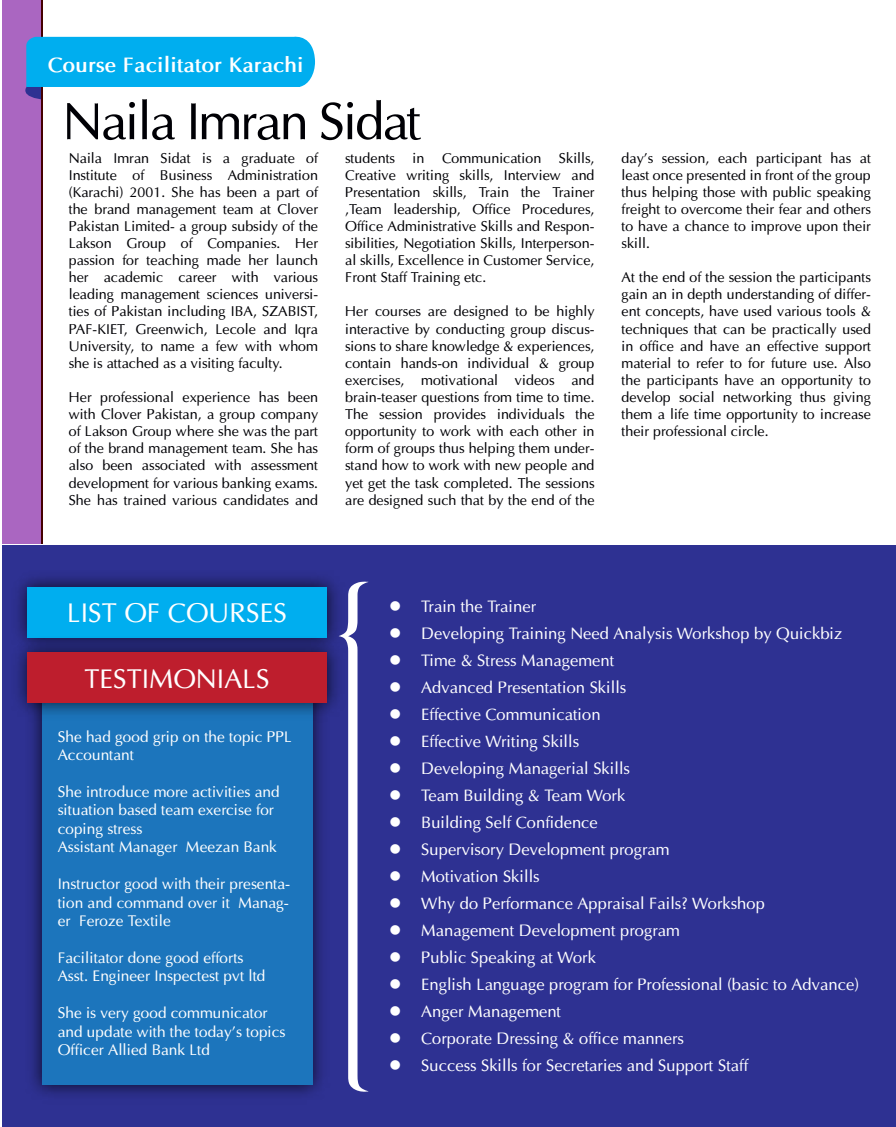
<style>
.page{position:relative;width:896px;height:1127px;background:#fff}
.page>*{position:absolute;margin:0;border:0;box-sizing:border-box;transform-origin:0 0}
.t1{font:52.2px "Optima";letter-spacing:-.04em;color:#000005}
.t2{font:27px "Optima";color:#fff}
.t3{font:700 21px "Optima";color:#fff}
.t4{font:16.5px "Optima";color:#fff}
.t5{font:15.3px/18.5px "Optima";color:#fff}
.t6{font:14.25px/17.1px "Optima";color:#000005;text-align:justify}
</style>
<div class="page">
<div style="left:3px;top:0;width:893px;height:544px;background:#aa66c1"></div>
<div style="left:3px;top:545px;width:893px;height:582px;background:#2e3192"></div>
<svg style="left:41px;top:0;width:3px;height:544px"></svg>
<div style="left:44px;top:0;width:852px;height:544px;background:#fff"></div>
<svg style="left:25px;top:35px;width:290px;height:65px"></svg>
<svg style="left:348px;top:581px;width:21px;height:510px"></svg>
<img style="left:18px;top:576px;width:331px;height:54px">
<div style="left:28px;top:587px;width:299px;height:50px;background:#00aeef"></div>
<img style="left:32px;top:725px;width:290px;height:370px">
<div style="left:42px;top:689px;width:270px;height:396px;background:#1c75bc"></div>
<img style="left:18px;top:630px;width:331px;height:95px">
<div style="left:28px;top:652px;width:299px;height:50px;background:#be1e2d"></div>
<h3 class="t3" style="left:48px;top:52px;width:257px">Course Facilitator Karachi</h3>
<h1 class="t1" style="left:62px;top:90px;width:360px">Naila Imran Sidat</h1>
<p class="t6" style="left:69px;top:149px;width:251px">Naila Imran Sidat is a graduate of Institute of Business Administration (Karachi) 2001. She has been a part of the brand management team at Clover Pakistan Limited- a group subsidy of the Lakson Group of Companies. Her passion for teaching made her launch her academic career with various leading management sciences universi&shy;ties of Pakistan including IBA, SZABIST, PAF-KIET, Greenwich, Lecole and Iqra University, to name a few with whom she is attached as a visiting faculty.</p>
<p class="t6" style="left:69px;top:388px;width:251px">Her professional experience has been with Clover Pakistan, a group company of Lakson Group where she was the part of the brand management team. She has also been associated with assessment development for various banking exams.<br>She has trained various candidates and</p>
<p class="t6" style="left:345px;top:149px;width:251px">students in Communication Skills, Creative writing skills, Interview and Presentation skills, Train the Trainer ,Team leadership, Office Procedures, Office Administrative Skills and Respon&shy;sibilities, Negotiation Skills, Interperson&shy;al skills, Excellence in Customer Service, Front Staff Training etc.</p>
<p class="t6" style="left:345px;top:303px;width:251px">Her courses are designed to be highly interactive by conducting group discus&shy;sions to share knowledge &amp; experiences, contain hands-on individual &amp; group exercises, motivational videos and brain-teaser questions from time to time.<br>The session provides individuals the opportunity to work with each other in form of groups thus helping them under&shy;stand how to work with new people and yet get the task completed. The sessions are designed such that by the end of the</p>
<p class="t6" style="left:621px;top:149px;width:251px">day’s session, each participant has at least once presented in front of the group thus helping those with public speaking freight to overcome their fear and others to have a chance to improve upon their skill.</p>
<p class="t6" style="left:621px;top:269px;width:251px">At the end of the session the participants gain an in depth understanding of differ&shy;ent concepts, have used various tools &amp; techniques that can be practically used in office and have an effective support material to refer to for future use. Also the participants have an opportunity to develop social networking thus giving them a life time opportunity to increase their professional circle.</p>
<h2 class="t2" style="left:67px;top:596px;width:221px">LIST OF COURSES</h2>
<h2 class="t2" style="left:84px;top:662px;width:187px">TESTIMONIALS</h2>
<p class="t5" style="left:58px;top:727px;width:236px">She had good grip on the topic PPL<br>Accountant</p>
<p class="t5" style="left:58px;top:782px;width:223px">She introduce more activities and situation based team exercise for coping stress<br>Assistant Manager Meezan Bank</p>
<p class="t5" style="left:58px;top:874px;width:234px;text-align:justify">Instructor good with their presenta&shy;tion and command over it Manag&shy;er Feroze Textile</p>
<p class="t5" style="left:58px;top:948px;width:209px">Facilitator done good efforts<br>Asst. Engineer Inspectest pvt ltd</p>
<p class="t5" style="left:58px;top:1004px;width:229px">She is very good communicator and update with the today’s topics<br>Officer Allied Bank Ltd</p>
<p class="t4" style="left:389px;top:596px;width:148px">● Train the Trainer</p>
<p class="t4" style="left:389px;top:623px;width:455px">● Developing Training Need Analysis Workshop by Quickbiz</p>
<p class="t4" style="left:389px;top:650px;width:227px">● Time &amp; Stress Management</p>
<p class="t4" style="left:389px;top:677px;width:239px">● Advanced Presentation Skills</p>
<p class="t4" style="left:389px;top:704px;width:213px">● Effective Communication</p>
<p class="t4" style="left:389px;top:731px;width:191px">● Effective Writing Skills</p>
<p class="t4" style="left:389px;top:758px;width:242px">● Developing Managerial Skills</p>
<p class="t4" style="left:389px;top:785px;width:238px">● Team Building &amp; Team Work</p>
<p class="t4" style="left:389px;top:812px;width:210px">● Building Self Confidence</p>
<p class="t4" style="left:389px;top:839px;width:282px">● Supervisory Development program</p>
<p class="t4" style="left:389px;top:866px;width:152px">● Motivation Skills</p>
<p class="t4" style="left:389px;top:893px;width:377px">● Why do Performance Appraisal Fails? Workshop</p>
<p class="t4" style="left:389px;top:920px;width:292px">● Management Development program</p>
<p class="t4" style="left:389px;top:947px;width:208px">● Public Speaking at Work</p>
<p class="t4" style="left:389px;top:974px;width:471px">● English Language program for Professional (basic to Advance)</p>
<p class="t4" style="left:389px;top:1001px;width:174px">● Anger Management</p>
<p class="t4" style="left:389px;top:1028px;width:296px">● Corporate Dressing &amp; office manners</p>
<p class="t4" style="left:389px;top:1055px;width:361px">● Success Skills for Secretaries and Support Staff</p>
</div>
